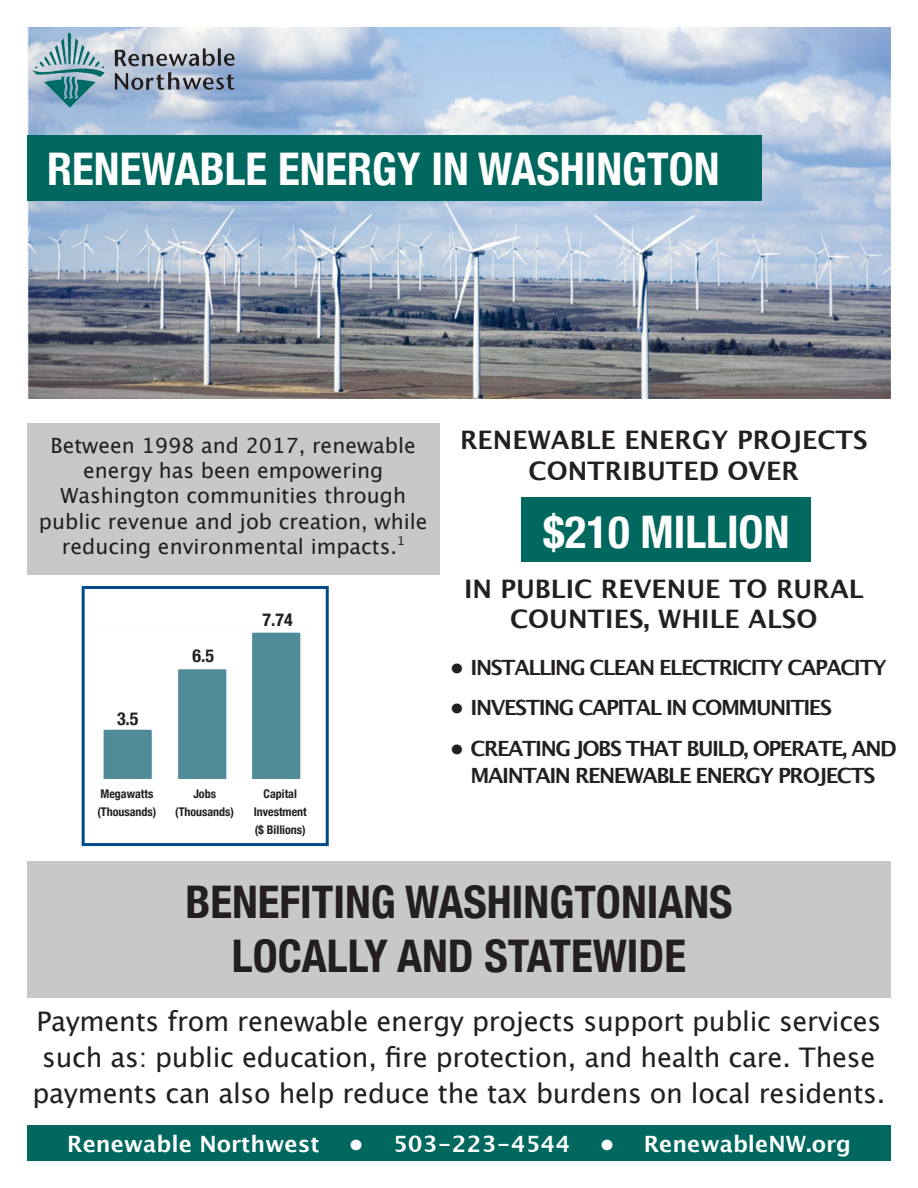
<style>
.page{position:relative;width:918px;height:1188px;background:#fff}
.page>*{position:absolute;margin:0;border:0;box-sizing:border-box;transform-origin:0 0}
.t1{font:700 condensed 45px "Helvetica Neue";color:#231f20}
.t2{font:700 condensed 45px "Helvetica Neue";color:#fff}
.t3{font:27px/36px "Lucida Grande";letter-spacing:-.01em;color:#231f20;text-align:center}
.t4{font:700 25.5px/30.6px "Lucida Grande";color:#231f20;text-align:center}
.t5{font:700 22.5px "Lucida Grande";color:#fff}
.t6{font:21px/25.2px "Lucida Grande";color:#231f20;text-align:center}
.t7{font:700 21px/27px "Lucida Grande";letter-spacing:-.07em;color:#231f20;text-align:center}
.t8{font:700 condensed 18px "Helvetica Neue";color:#231f20}
.t9{font:700 condensed 12px "Helvetica Neue";color:#231f20}
</style>
<div class="page">
<img style="left:27px;top:27px;width:864px;height:372px">
<div style="left:27px;top:135px;width:734px;height:66px;background:#00685e"></div>
<img style="left:27px;top:27px;width:214px;height:85px">
<div style="left:27px;top:423px;width:413px;height:151px;background:#c7c8ca"></div>
<div style="left:522px;top:498px;width:289px;height:64px;background:#00685e"></div>
<div style="left:27px;top:861px;width:864px;height:136px;background:#c7c8ca"></div>
<img style="left:103px;top:632px;width:198px;height:148px">
<div style="left:82px;top:586px;width:247px;height:260px;border:3px solid #004b87"></div>
<div style="left:27px;top:1125px;width:864px;height:36px;background:#00685e"></div>
<p class="t2" style="left:47px;top:132px;width:674px">RENEWABLE ENERGY IN WASHINGTON</p>
<p class="t6" style="left:39px;top:433px;width:390px">Between 1998 and 2017, renewable energy has been empowering Washington communities through public revenue and job creation, while reducing environmental impacts.<sup>1</sup></p>
<p class="t4" style="left:460px;top:424px;width:409px">RENEWABLE ENERGY PROJECTS<br>CONTRIBUTED OVER</p>
<p class="t2" style="left:543px;top:494px;width:248px">$210 MILLION</p>
<p class="t4" style="left:464px;top:573px;width:401px">IN PUBLIC REVENUE TO RURAL<br>COUNTIES, WHILE ALSO</p>
<p class="t7" style="left:450px;top:654px;width:438px">• INSTALLING CLEAN ELECTRICITY CAPACITY</p>
<p class="t7" style="left:450px;top:694px;width:383px">• INVESTING CAPITAL IN COMMUNITIES</p>
<p class="t7" style="left:450px;top:735px;width:448px">• CREATING JOBS THAT BUILD, OPERATE, AND<br>MAINTAIN RENEWABLE ENERGY PROJECTS</p>
<p class="t8" style="left:263px;top:605px;width:32px">7.74</p>
<p class="t8" style="left:193px;top:641px;width:23px">6.5</p>
<p class="t8" style="left:117px;top:704px;width:23px">3.5</p>
<p class="t9" style="left:100px;top:784px;width:54px">Megawatts</p>
<p class="t9" style="left:97px;top:802px;width:61px">(Thousands)</p>
<p class="t9" style="left:193px;top:784px;width:24px">Jobs</p>
<p class="t9" style="left:175px;top:802px;width:61px">(Thousands)</p>
<p class="t9" style="left:264px;top:784px;width:35px">Capital</p>
<p class="t9" style="left:254px;top:802px;width:55px">Investment</p>
<p class="t9" style="left:255px;top:820px;width:53px">($ Billions)</p>
<p class="t1" style="left:185px;top:865px;width:549px">BENEFITING WASHINGTONIANS</p>
<p class="t1" style="left:232px;top:919px;width:456px">LOCALLY AND STATEWIDE</p>
<p class="t3" style="left:33px;top:1004px;width:854px">Payments from renewable energy projects support public services such as: public education, fire protection, and health care. These payments can also help reduce the tax burdens on local residents.</p>
<p class="t5" style="left:67px;top:1126px;width:254px">Renewable Northwest</p>
<p class="t5" style="left:349px;top:1126px;width:222px">• 503-223-4544</p>
<p class="t5" style="left:600px;top:1126px;width:253px">• RenewableNW.org</p>
</div>
